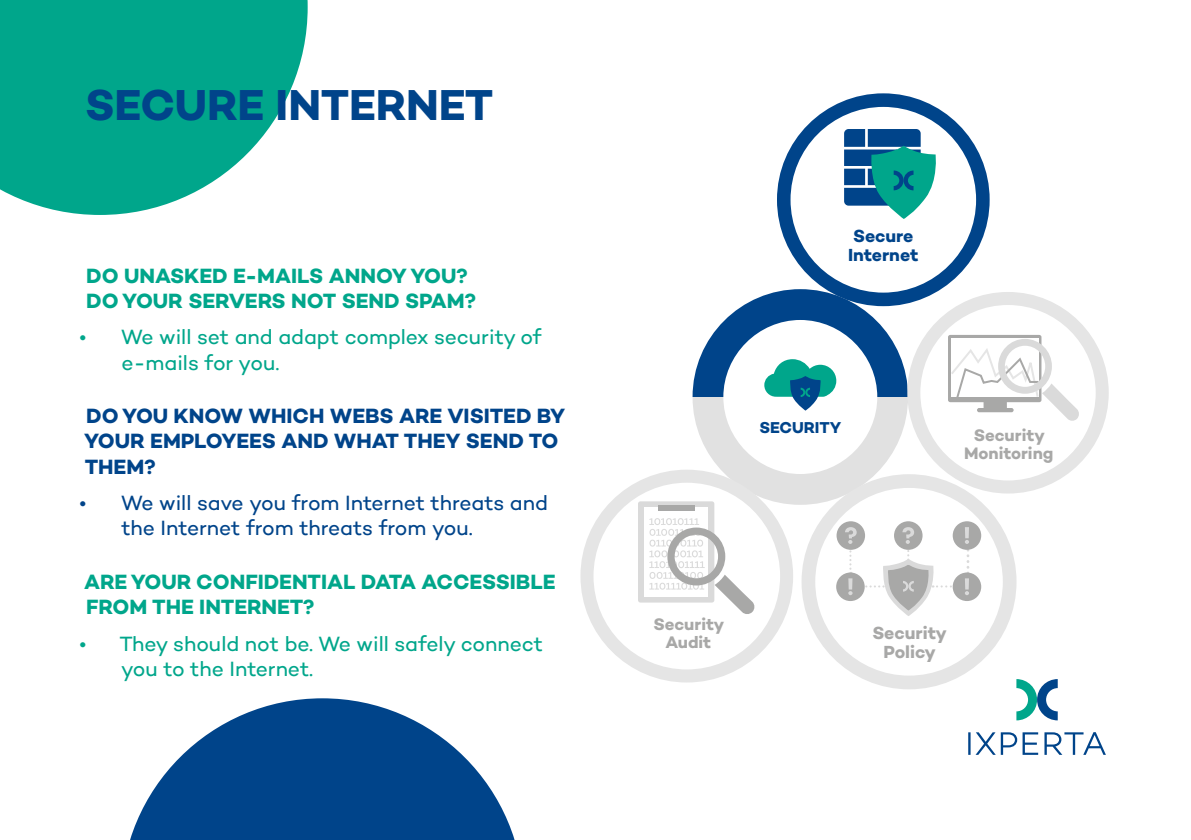
<style>
.page{position:relative;width:1191px;height:840px;background:#fff}
.page>*{position:absolute;margin:0;border:0;box-sizing:border-box;transform-origin:0 0}
.t1{font:700 44px "Campton";letter-spacing:-.005em;color:#00448a}
.t2{font:21px/25.2px "Campton";letter-spacing:-.005em;color:#00a68b}
.t3{font:700 21px/25.2px "Campton";color:#00a68b}
.t4{font:21px/25.2px "Campton";letter-spacing:-.005em;color:#00448a}
.t5{font:700 21px/25.2px "Campton";color:#00448a}
.t6{font:700 17.8px/18.6px "Campton";letter-spacing:-.005em;color:#00448a}
.t7{font:700 17.8px/18.6px "Campton";letter-spacing:-.005em;color:#a8a8a7;text-align:center}
.t8{font:700 17px/17.8px "Campton";color:#a8a8a7;text-align:center}
.t9{font:700 16px "Campton";letter-spacing:-.005em;color:#00448a}
</style>
<div class="page">
<svg style="left:0;top:0;width:308px;height:215px;background:#26b39c"></svg>
<svg style="left:130px;top:698px;width:385px;height:141px;fill:#00448a"></svg>
<svg style="left:968px;top:732px;width:138px;height:22px"></svg>
<svg style="left:1016px;top:679px;width:41px;height:41px"></svg>
<svg style="left:844px;top:129px;width:92px;height:90px"></svg>
<svg style="left:692px;top:289px;width:216px;height:215px"></svg>
<div style="left:777px;top:93px;width:212px;height:213px;border:14px solid #00448a;border-radius:50%"></div>
<div style="left:801px;top:474px;width:215px;height:215px;border:14px solid #e5e5e5;border-radius:50%"></div>
<div style="left:836px;top:572px;width:28px;height:28px;background:#a8a8a7;border-radius:50%"></div>
<svg style="left:848px;top:578px;width:4px;height:11px"></svg>
<svg style="left:848px;top:591px;width:4px;height:4px"></svg>
<div style="left:952px;top:572px;width:29px;height:28px;background:#a8a8a7;border-radius:50%"></div>
<div style="left:952px;top:521px;width:29px;height:28px;background:#a8a8a7;border-radius:50%"></div>
<div style="left:894px;top:521px;width:28px;height:28px;background:#a8a8a7;border-radius:50%"></div>
<svg style="left:862px;top:527px;width:107px;height:88px"></svg>
<div style="left:836px;top:521px;width:29px;height:28px;background:#a8a8a7;border-radius:50%"></div>
<svg style="left:845px;top:527px;width:11px;height:46px"></svg>
<div style="left:580px;top:469px;width:213px;height:213px;border:13px solid #e5e5e5;border-radius:50%"></div>
<div style="left:638px;top:501px;width:76px;height:101px;background:#dadada;border-radius:2px"></div>
<div style="left:644px;top:507px;width:64px;height:90px;background:#fff"></div>
<div style="left:658px;top:504px;width:36px;height:6px;background:#a8a8a7"></div>
<svg style="left:649px;top:518px;width:106px;height:96px"></svg>
<div style="left:907px;top:292px;width:201px;height:201px;border:13px solid #e5e5e5;border-radius:50%"></div>
<svg style="left:948px;top:335px;width:131px;height:86px"></svg>
<h1 class="t1" style="left:85px;top:77px;width:410px">SECURE INTERNET</h1>
<p class="t3" style="left:86px;top:262px;width:391px">DO UNASKED E-MAILS ANNOY YOU?<br>DO YOUR SERVERS NOT SEND SPAM?</p>
<p class="t2" style="left:122px;top:324px;width:421px;text-indent:-42px">• We will set and adapt complex security of e-mails for you.</p>
<p class="t5" style="left:84px;top:403px;width:483px">DO YOU KNOW WHICH WEBS ARE VISITED BY<br>YOUR EMPLOYEES AND WHAT THEY SEND TO<br>THEM?</p>
<p class="t4" style="left:121px;top:489px;width:428px;text-indent:-42px">• We will save you from Internet threats and the Internet from threats from you.</p>
<p class="t3" style="left:84px;top:568px;width:473px">ARE YOUR CONFIDENTIAL DATA ACCESSIBLE<br>FROM THE INTERNET?</p>
<p class="t2" style="left:121px;top:630px;width:423px;text-indent:-41px">• They should not be. We will safely connect you to the Internet.</p>
<p class="t6" style="left:848px;top:226px;width:72px">Secure<br>Internet</p>
<p class="t9" style="left:759px;top:417px;width:83px">SECURITY</p>
<p class="t8" style="left:964px;top:426px;width:91px">Security<br>Monitoring</p>
<p class="t8" style="left:653px;top:615px;width:72px">Security<br>Audit</p>
<p class="t7" style="left:872px;top:623px;width:76px">Security<br>Policy</p>
</div>
